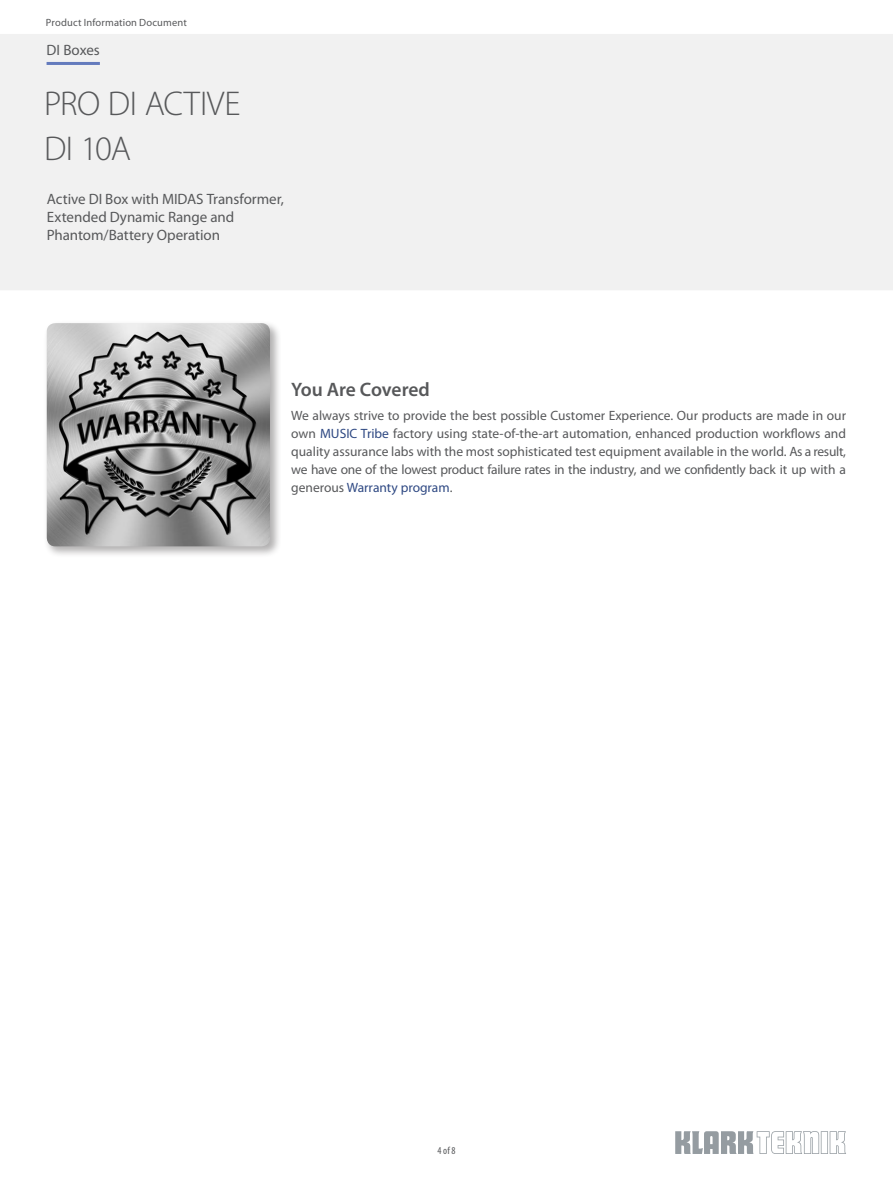
<style>
.page{position:relative;width:893px;height:1188px;background:#fff}
.page>*{position:absolute;margin:0;border:0;box-sizing:border-box;transform-origin:0 0}
.t1{font:300 34.5px/44.8px "Myriad Pro";letter-spacing:-.01em;color:#57585a}
._09_Body_Header_1{font:600 19.5px "Myriad Pro";letter-spacing:-.01em;color:#57585a}
.t2{font:15px/18px "Myriad Pro";letter-spacing:-.005em;color:#57585a}
._08_Standard_Text{font:13.5px/18px "Myriad Pro";color:#57585a;text-align:justify}
.t3{font:10.5px "Myriad Pro";letter-spacing:.015em;color:#57585a}
.t4{font:condensed 10.5px "Myriad Pro";color:#57585a}
.s1{color:#2f4983}
</style>
<div class="page">
<div style="left:44px;top:320px;width:237px;height:238px;background:#231f20;opacity:.35"></div>
<img style="left:47px;top:323px;width:223px;height:223px">
<hr style="left:47px;top:62px;width:53px;height:3px;background:#647bbd">
<p class="t3" style="left:46px;top:16px;width:142px">Product Information Document</p>
<p class="t2" style="left:47px;top:40px;width:55px">DI Boxes</p>
<h1 class="t1" style="left:44px;top:82px;width:198px">PRO DI ACTIVE<br>DI 10A</h1>
<p class="t2" style="left:47px;top:190px;width:239px">Active DI Box with MIDAS Transformer,<br>Extended Dynamic Range and<br>Phantom/Battery Operation</p>
<p class="_09_Body_Header_1" style="left:291px;top:377px;width:140px">You Are Covered</p>
<p class="_08_Standard_Text" style="left:291px;top:406px;width:556px">We always strive to provide the best possible Customer Experience. Our products are made in our own <span class="s1">MUSIC Tribe</span> factory using state-of-the-art automation, enhanced production workflows and quality assurance labs with the most sophisticated test equipment available in the world. As a result, we have one of the lowest product failure rates in the industry, and we confidently back it up with a generous <span class="s1">Warranty program</span>.</p>
<p class="t4" style="left:437px;top:1144px;width:20px">4 of 8</p>
</div>
